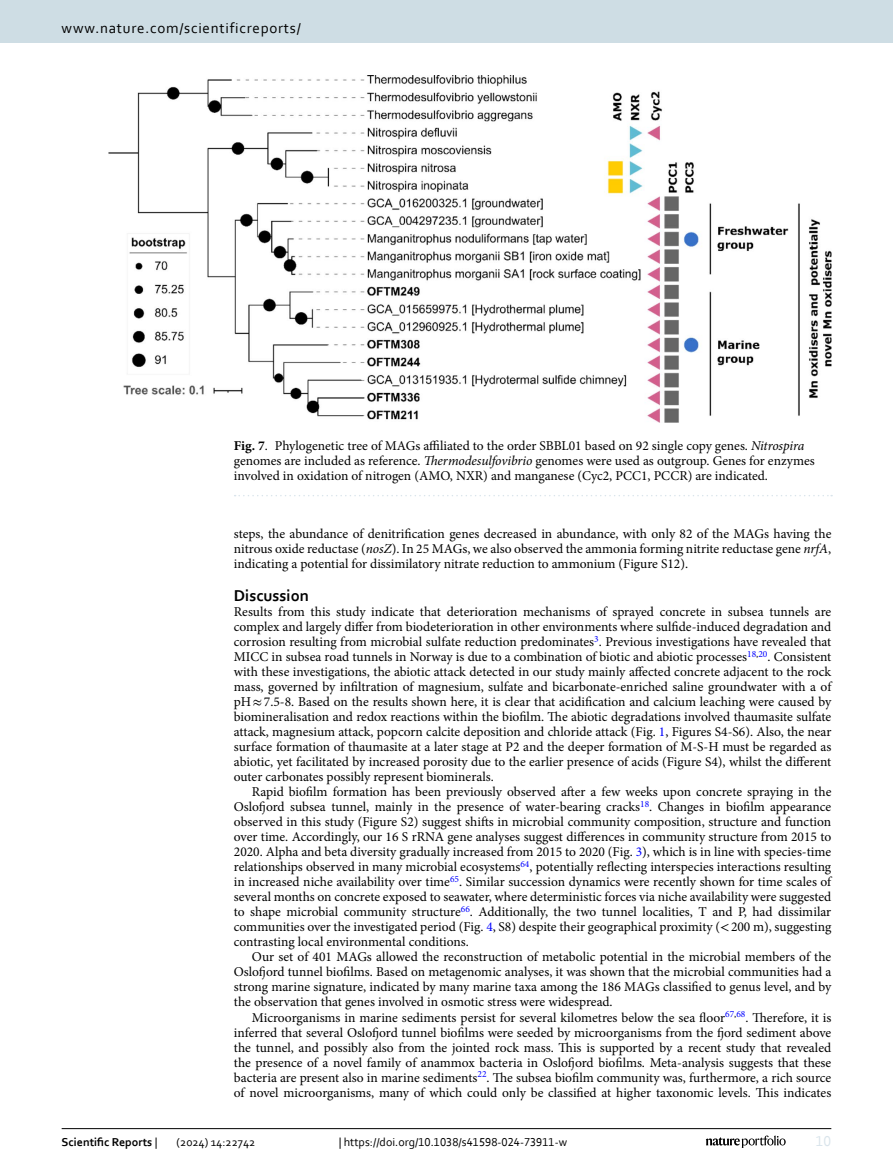
<style>
.page{position:relative;width:893px;height:1174px;background:#fff}
.page>*{position:absolute;margin:0;border:0;box-sizing:border-box;transform-origin:0 0}
.Head_1{font:700 16.5px "Corbel";color:#000}
.t1{font:15px "Corbel";letter-spacing:.05em;color:#000}
.t2{font:15px "Corbel";color:#d9e4eb}
.Body_Text_Indent{font:13.5px/15px "Minion Pro";color:#000;text-align:justify}
.Body_Text{font:13.5px/15px "Minion Pro";color:#000;text-align:justify}
.Figure_Caption{font:13.5px/15px "Minion Pro";color:#000}
.t3{font:12px "Corbel";color:#000}
.t4{font:700 12px "Corbel";color:#000}
.s1{font-weight:700}
.s2{font-style:italic}
.s3{font-family:"STIX"}
.s4{color:#00f}
.s5{font-weight:400}
</style>
<div class="page">
<img style="left:108px;top:76px;width:723px;height:346px">
<svg style="left:235px;top:495px;width:597px;height:1px"></svg>
<hr style="left:62px;top:1128px;width:769px;height:1px;background:#000">
<svg style="left:706px;top:1135px;width:80px;height:12px"></svg>
<div style="left:0;top:0;width:893px;height:43px;background:#cedde4"></div>
<p class="t1" style="left:62px;top:18px;width:241px">www.nature.com/scientificreports/</p>
<p class="Figure_Caption" style="left:234px;top:438px;width:582px"><span class="s1">Fig. 7</span>. Phylogenetic tree of MAGs affiliated to the order SBBL01 based on 92 single copy genes. <span class="s2">Nitrospira </span>genomes are included as reference. <span class="s2">Thermodesulfovibrio</span> genomes were used as outgroup. Genes for enzymes involved in oxidation of nitrogen (AMO, NXR) and manganese (Cyc2, PCC1, PCCR) are indicated.</p>
<p class="Body_Text" style="left:234px;top:526px;width:599px">steps, the abundance of denitrification genes decreased in abundance, with only 82 of the MAGs having the nitrous oxide reductase (<span class="s2">nosZ</span>). In 25 MAGs, we also observed the ammonia forming nitrite reductase gene <span class="s2">nrfA</span>, indicating a potential for dissimilatory nitrate reduction to ammonium (Figure S12).</p>
<p class="Head_1" style="left:234px;top:585px;width:77px">Discussion</p>
<p class="Body_Text" style="left:234px;top:604px;width:599px">Results from this study indicate that deterioration mechanisms of sprayed concrete in subsea tunnels are complex and largely differ from biodeterioration in other environments where sulfide-induced degradation and corrosion resulting from microbial sulfate reduction predominates<sup>3</sup>. Previous investigations have revealed that MICC in subsea road tunnels in Norway is due to a combination of biotic and abiotic processes<sup>18</sup><sup>,</sup><sup>20</sup>. Consistent with these investigations, the abiotic attack detected in our study mainly affected concrete adjacent to the rock mass, governed by infiltration of magnesium, sulfate and bicarbonate-enriched saline groundwater with a of pH<span class="s3">≈</span>7.5-8. Based on the results shown here, it is clear that acidification and calcium leaching were caused by biomineralisation and redox reactions within the biofilm. The abiotic degradations involved thaumasite sulfate attack, magnesium attack, popcorn calcite deposition and chloride attack (Fig. <span class="s4">1</span>, Figures S4-S6). Also, the near surface formation of thaumasite at a later stage at P2 and the deeper formation of M-S-H must be regarded as abiotic, yet facilitated by increased porosity due to the earlier presence of acids (Figure S4), whilst the different outer carbonates possibly represent biominerals.</p>
<p class="Body_Text_Indent" style="left:234px;top:784px;width:599px;text-indent:18px">Rapid biofilm formation has been previously observed after a few weeks upon concrete spraying in the Oslofjord subsea tunnel, mainly in the presence of water-bearing cracks<sup>18</sup>. Changes in biofilm appearance observed in this study (Figure S2) suggest shifts in microbial community composition, structure and function over time. Accordingly, our 16 S rRNA gene analyses suggest differences in community structure from 2015 to 2020. Alpha and beta diversity gradually increased from 2015 to 2020 (Fig. <span class="s4">3</span>), which is in line with species-time relationships observed in many microbial ecosystems<sup>64</sup>, potentially reflecting interspecies interactions resulting in increased niche availability over time<sup>65</sup>. Similar succession dynamics were recently shown for time scales of several months on concrete exposed to seawater, where deterministic forces via niche availability were suggested to shape microbial community structure<sup>66</sup>. Additionally, the two tunnel localities, T and P, had dissimilar communities over the investigated period (Fig. <span class="s4">4</span>, S8) despite their geographical proximity (<span class="s3">&lt;</span>200 m), suggesting contrasting local environmental conditions.</p>
<p class="Body_Text_Indent" style="left:234px;top:949px;width:599px;text-indent:18px">Our set of 401 MAGs allowed the reconstruction of metabolic potential in the microbial members of the Oslofjord tunnel biofilms. Based on metagenomic analyses, it was shown that the microbial communities had a strong marine signature, indicated by many marine taxa among the 186 MAGs classified to genus level, and by the observation that genes involved in osmotic stress were widespread.</p>
<p class="Body_Text_Indent" style="left:234px;top:1009px;width:599px;text-indent:18px">Microorganisms in marine sediments persist for several kilometres below the sea floor<sup>67</sup><sup>,</sup><sup>68</sup>. Therefore, it is inferred that several Oslofjord tunnel biofilms were seeded by microorganisms from the fjord sediment above the tunnel, and possibly also from the jointed rock mass. This is supported by a recent study that revealed the presence of a novel family of anammox bacteria in Oslofjord biofilms. Meta-analysis suggests that these bacteria are present also in marine sediments<sup>22</sup>. The subsea biofilm community was, furthermore, a rich source of novel microorganisms, many of which could only be classified at higher taxonomic levels. This indicates</p>
<p class="t4" style="left:62px;top:1134px;width:97px">Scientific Reports <span class="s5">|</span></p>
<p class="t3" style="left:177px;top:1134px;width:80px">(2024) 14:22742</p>
<p class="t3" style="left:339px;top:1134px;width:230px">| https://doi.org/10.1038/s41598-024-73911-w</p>
<p class="t2" style="left:816px;top:1132px;width:17px">10</p>
</div>
